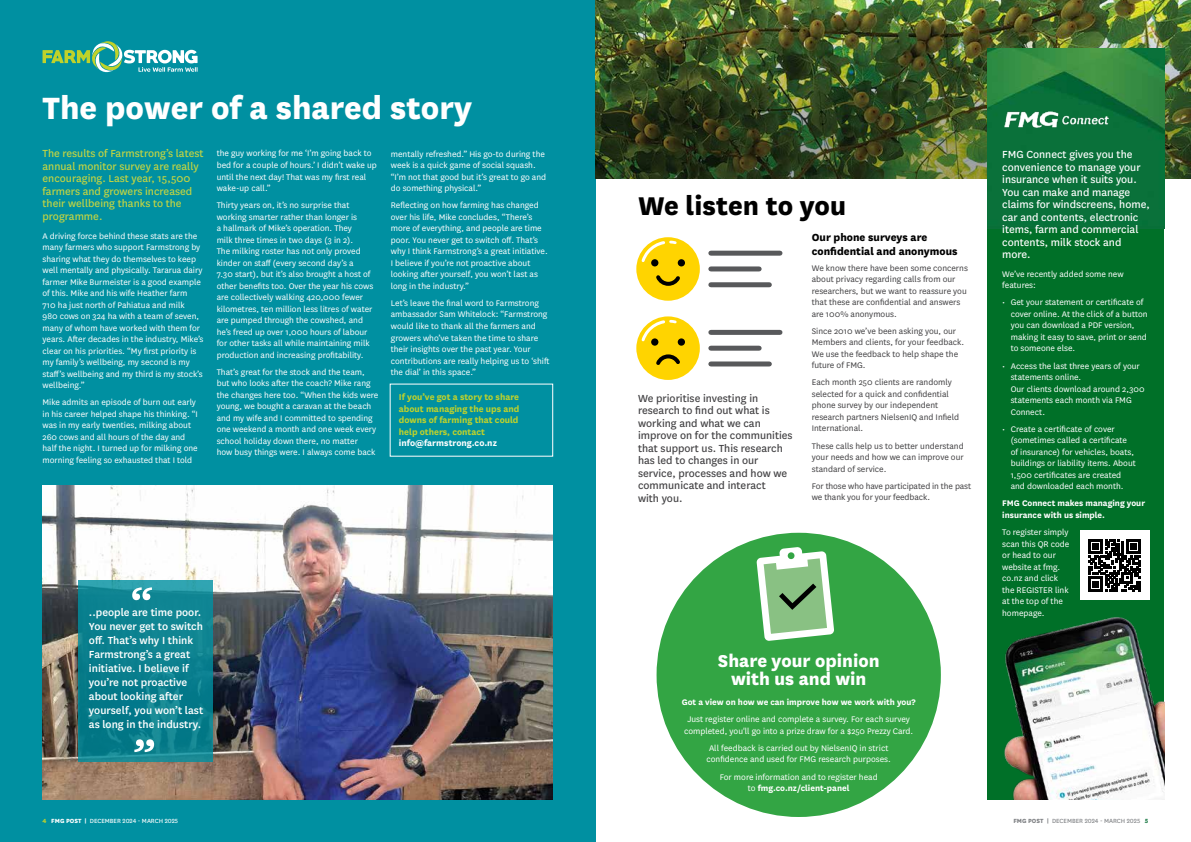
<style>
.page{position:relative;width:1191px;height:842px;background:#fff}
.page>*{position:absolute;margin:0;border:0;box-sizing:border-box;transform-origin:0 0}
.t1{font:800 36px "National";color:#fff}
.t2{font:800 30px "National";color:#000}
.t3{font:800 20px/18px "National";color:#fff;text-align:center}
.t4{font:12px/12.5px "National";color:#414042}
.t5{font:12px/12.5px "National";color:#fff}
.t6{font:500 12px/14px "National";color:#fff}
.t7{font:12px/12.5px "National";color:#c5d541}
.t8{font:800 12px/14px "National";color:#000}
.t9{font:700 10px/11.5px "National";color:#bfd22b;text-align:justify}
.t10{font:700 10px "National";color:#fff}
.t11{font:9.5px/11.5px "National";color:#fff}
.t12{font:9.5px/11.5px "National";color:#414042}
.t13{font:700 9.5px/11.5px "National";color:#fff}
.t14{font:7px "National";color:#fff}
.t15{font:7px "National";color:#808285}
.s1{font-weight:700}
.s2{font-weight:800;color:#bfd22b}
.s3{font-weight:800}
.s4{font-weight:800;color:#227e4b}
</style>
<div class="page">
<div style="left:0;top:0;width:595px;height:842px;background:#0090a1"></div>
<svg style="left:43px;top:41px;width:155px;height:32px"></svg>
<img style="left:595px;top:0;width:596px;height:179px">
<img style="left:43px;top:485px;width:510px;height:314px">
<svg style="left:78px;top:580px;width:135px;height:182px;fill:#0c8190"></svg>
<svg style="left:132px;top:587px;width:20px;height:13px"></svg>
<svg style="left:134px;top:739px;width:20px;height:13px"></svg>
<div style="left:987px;top:49px;width:177px;height:750px;background:#007028"></div>
<img style="left:987px;top:49px;width:177px;height:179px">
<img style="left:1002px;top:106px;width:111px;height:22px">
<img style="left:1004px;top:617px;width:160px;height:182px">
<div style="left:1080px;top:531px;width:69px;height:69px;background:#fff"></div>
<svg style="left:1088px;top:539px;width:52px;height:52px"></svg>
<div style="left:656px;top:533px;width:285px;height:284px;background:#33a544;border-radius:50%"></div>
<svg style="left:756px;top:547px;width:78px;height:94px"></svg>
<div style="left:636px;top:237px;width:64px;height:64px;background:#ffd400;border-radius:50%"></div>
<div style="left:651px;top:259px;width:7px;height:7px;background:#000;border-radius:50%"></div>
<div style="left:677px;top:259px;width:8px;height:7px;background:#000;border-radius:50%"></div>
<svg style="left:656px;top:275px;width:24px;height:11px"></svg>
<svg style="left:639px;top:239px;width:39px;height:25px"></svg>
<div style="left:636px;top:316px;width:64px;height:64px;background:#ffd400;border-radius:50%"></div>
<svg style="left:677px;top:338px;width:8px;height:8px"></svg>
<svg style="left:656px;top:354px;width:24px;height:11px"></svg>
<svg style="left:639px;top:318px;width:39px;height:26px"></svg>
<div style="left:711px;top:251px;width:69px;height:5px;background:#58595b"></div>
<div style="left:711px;top:266px;width:48px;height:5px;background:#58595b"></div>
<div style="left:711px;top:282px;width:58px;height:5px;background:#58595b"></div>
<div style="left:711px;top:330px;width:69px;height:5px;background:#58595b"></div>
<div style="left:711px;top:346px;width:48px;height:5px;background:#58595b"></div>
<div style="left:711px;top:361px;width:58px;height:5px;background:#58595b"></div>
<h1 class="t1" style="left:43px;top:82px;width:431px">The power of a shared story</h1>
<p class="t7" style="left:43px;top:147px;width:162px">The results of Farmstrong’s latest annual monitor survey are really encouraging. Last year, 15,500 farmers and growers increased their wellbeing thanks to the programme.</p>
<p class="t11" style="left:43px;top:229px;width:162px">A driving force behind these stats are the many farmers who support Farmstrong by sharing what they do themselves to keep well mentally and physically. Tararua dairy farmer Mike Burmeister is a good example of this. Mike and his wife Heather farm<br>710 ha just north of Pahiatua and milk<br>980 cows on 324 ha with a team of seven, many of whom have worked with them for years. After decades in the industry, Mike’s clear on his priorities. “My first priority is my family’s wellbeing, my second is my staff’s wellbeing and my third is my stock’s wellbeing.”</p>
<p class="t11" style="left:43px;top:396px;width:157px">Mike admits an episode of burn out early in his career helped shape his thinking. “I was in my early twenties, milking about 260 cows and all hours of the day and half the night. I turned up for milking one morning feeling so exhausted that I told</p>
<p class="t11" style="left:217px;top:147px;width:162px">the guy working for me ‘I’m going back to bed for a couple of hours.’ I didn’t wake up until the next day! That was my first real wake-up call.”</p>
<p class="t11" style="left:217px;top:199px;width:158px">Thirty years on, it’s no surprise that working smarter rather than longer is<br>a hallmark of Mike’s operation. They<br>milk three times in two days (3 in 2).<br>The milking roster has not only proved kinder on staff (every second day’s a<br>7.30 start), but it’s also brought a host of other benefits too. Over the year his cows are collectively walking 420,000 fewer kilometres, ten million less litres of water are pumped through the cowshed, and he’s freed up over 1,000 hours of labour for other tasks all while maintaining milk production and increasing profitability.</p>
<p class="t11" style="left:217px;top:366px;width:163px">That’s great for the stock and the team, but who looks after the coach? Mike rang the changes here too. “When the kids were young, we bought a caravan at the beach and my wife and I committed to spending one weekend a month and one week every school holiday down there, no matter<br>how busy things were. I always come back</p>
<p class="t11" style="left:391px;top:148px;width:157px">mentally refreshed.” His go-to during the week is a quick game of social squash. “I’m not that good but it’s great to go and do something physical.”</p>
<p class="t11" style="left:391px;top:199px;width:158px">Reflecting on how farming has changed over his life, Mike concludes, “There’s more of everything, and people are time poor. You never get to switch off. That’s why I think Farmstrong’s a great initiative.<br>I believe if you’re not proactive about looking after yourself, you won’t last as long in the industry.”</p>
<p class="t11" style="left:391px;top:297px;width:160px">Let’s leave the final word to Farmstrong ambassador Sam Whitelock: “Farmstrong would like to thank all the farmers and growers who’ve taken the time to share their insights over the past year. Your contributions are really helping us to ‘shift the dial’ in this space.”</p>
<p class="t9" style="left:399px;top:391px;width:122px">If you’ve got a story to share about managing the ups and downs of farming that could help others, contact</p>
<p class="t10" style="left:399px;top:436px;width:99px">info@farmstrong.co.nz</p>
<p class="t6" style="left:89px;top:604px;width:116px">..people are time poor.<br>You never get to switch off. That’s why I think<br>Farmstrong’s a great initiative. I believe if you’re not proactive about looking after yourself, you won’t last as long in the industry.</p>
<h2 class="t2" style="left:638px;top:185px;width:210px">We listen to you</h2>
<p class="t4" style="left:638px;top:391px;width:156px">We prioritise investing in research to find out what is working and what we can improve on for the communities that support us. This research has led to changes in our service, processes and how we communicate and interact<br>with you.</p>
<p class="t8" style="left:812px;top:229px;width:147px">Our phone surveys are confidential and anonymous</p>
<p class="t12" style="left:812px;top:261px;width:158px">We know there have been some concerns about privacy regarding calls from our researchers, but we want to reassure you that these are confidential and answers are 100% anonymous.</p>
<p class="t12" style="left:812px;top:325px;width:154px">Since 2010 we’ve been asking you, our<br>Members and clients, for your feedback.<br>We use the feedback to help shape the future of FMG.</p>
<p class="t12" style="left:812px;top:376px;width:149px">Each month 250 clients are randomly selected for a quick and confidential phone survey by our independent research partners NielsenIQ and Infield<br>International.</p>
<p class="t12" style="left:812px;top:439px;width:153px;text-align:justify">These calls help us to better understand your needs and how we can improve our standard of service.</p>
<p class="t12" style="left:812px;top:480px;width:161px">For those who have participated in the past we thank you for your feedback.</p>
<h3 class="t3" style="left:718px;top:650px;width:163px">Share your opinion with us and win</h3>
<p class="t13" style="left:681px;top:696px;width:235px">Got a view on how we can improve how we work with you?</p>
<p class="t11" style="left:684px;top:713px;width:231px;text-align:center">Just register online and complete a survey. For each survey completed, you'll go into a prize draw for a $250 Prezzy Card.</p>
<p class="t11" style="left:706px;top:742px;width:186px">All feedback is carried out by NielsenIQ in strict confidence and used for FMG research purposes.</p>
<p class="t11" style="left:719px;top:770px;width:159px;text-align:center">For more information and to register head to <span class="s1">fmg.co.nz/client-panel</span></p>
<p class="t5" style="left:1002px;top:148px;width:149px">FMG Connect gives you the convenience to manage your insurance when it suits you.<br>You can make and manage claims for windscreens, home, car and contents, electronic items, farm and commercial contents, milk stock and more.</p>
<p class="t11" style="left:1002px;top:268px;width:123px">We’ve recently added some new features:</p>
<p class="t11" style="left:1010px;top:296px;width:138px;text-indent:-9px">• Get your statement or certificate of cover online. At the click of a button you can download a PDF version, making it easy to save, print or send to someone else.</p>
<p class="t11" style="left:1010px;top:359px;width:135px;text-indent:-9px">• Access the last three years of your statements online.<br>Our clients download around 2,300 statements each month via FMG<br>Connect.</p>
<p class="t11" style="left:1010px;top:423px;width:127px;text-indent:-9px">• Create a certificate of cover (sometimes called a certificate of insurance) for vehicles, boats, buildings or liability items. About<br>1,500 certificates are created and downloaded each month.</p>
<p class="t13" style="left:1002px;top:497px;width:144px">FMG Connect makes managing your insurance with us simple.</p>
<p class="t11" style="left:1002px;top:526px;width:69px">To register simply scan this QR code or head to our website at fmg. co.nz and click the REGISTER link at the top of the homepage.</p>
<p class="t14" style="left:43px;top:816px;width:137px"><span class="s2">4</span> <span class="s3">FMG POST |</span> DECEMBER 2024 - MARCH 2025</p>
<p class="t15" style="left:1013px;top:816px;width:137px"><span class="s3">FMG POST |</span> DECEMBER 2024 - MARCH 2025 <span class="s4">5</span></p>
</div>
